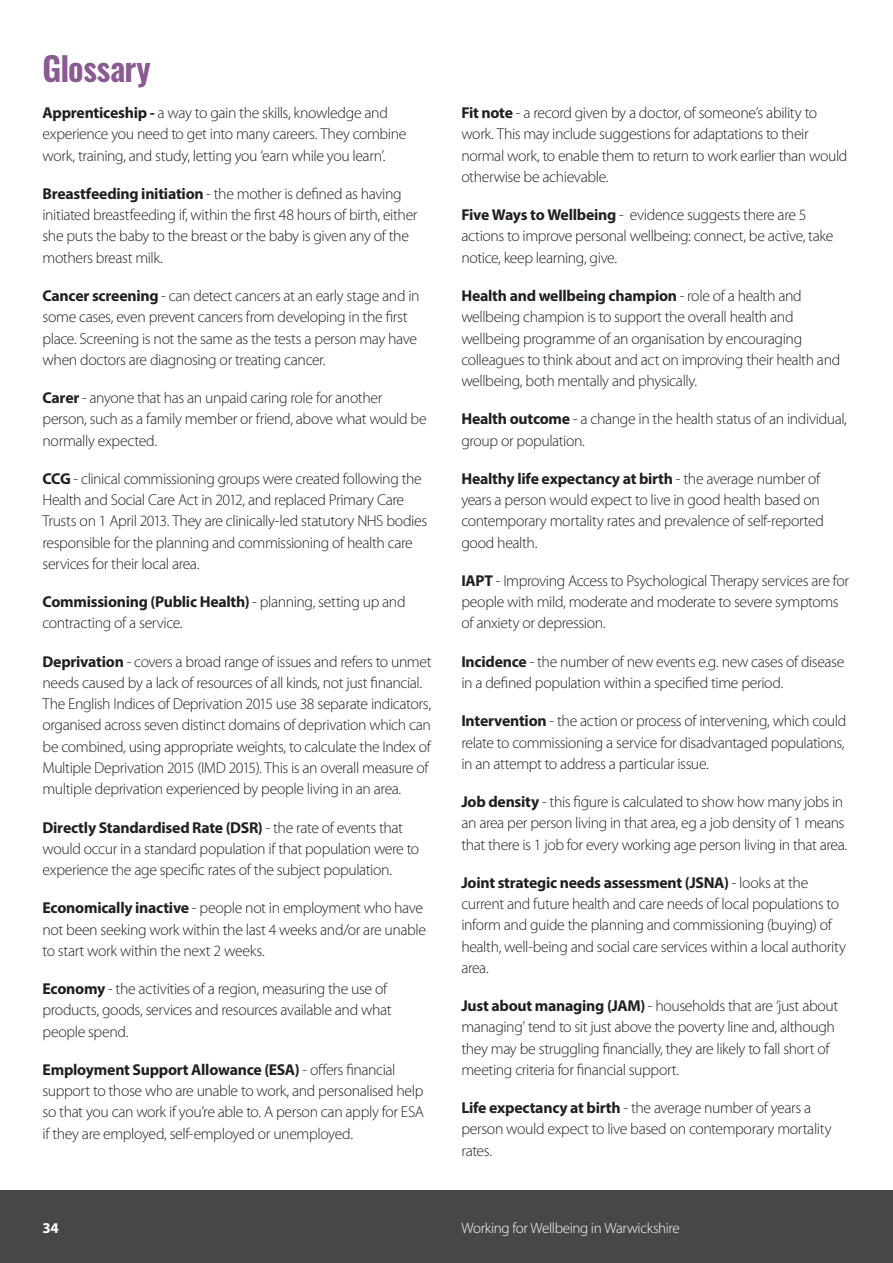
<style>
.page{position:relative;width:893px;height:1263px;background:#fff}
.page>*{position:absolute;margin:0;border:0;box-sizing:border-box;transform-origin:0 0}
.t1{font:600 33px "Oswald";letter-spacing:-.015em;color:#8a5a93}
.t2{font:300 15.75px/21.3px "Myriad Pro";letter-spacing:-.025em;color:#231f20}
.t3{font:300 15px "Myriad Pro";letter-spacing:-.025em;color:#fff}
.t4{font:700 15px "Myriad Pro";color:#fff}
.s1{font-weight:700}
</style>
<div class="page">
<div style="left:0;top:1191px;width:893px;height:72px;background:#464748"></div>
<p class="t1" style="left:43px;top:45px;width:110px">Glossary</p>
<p class="t2" style="left:43px;top:102px;width:365px"><span class="s1">Apprenticeship -</span> a way to gain the skills, knowledge and experience you need to get into many careers. They combine work, training, and study, letting you ‘earn while you learn’.</p>
<p class="t2" style="left:43px;top:183px;width:377px"><span class="s1">Breastfeeding initiation</span> - the mother is defined as having initiated breastfeeding if, within the first 48 hours of birth, either she puts the baby to the breast or the baby is given any of the mothers breast milk.</p>
<p class="t2" style="left:43px;top:285px;width:379px"><span class="s1">Cancer screening</span> - can detect cancers at an early stage and in some cases, even prevent cancers from developing in the first place. Screening is not the same as the tests a person may have when doctors are diagnosing or treating cancer.</p>
<p class="t2" style="left:43px;top:387px;width:386px"><span class="s1">Carer</span> - anyone that has an unpaid caring role for another person, such as a family member or friend, above what would be normally expected.</p>
<p class="t2" style="left:43px;top:468px;width:386px"><span class="s1">CCG</span> - clinical commissioning groups were created following the Health and Social Care Act in 2012, and replaced Primary Care Trusts on 1 April 2013. They are clinically-led statutory NHS bodies responsible for the planning and commissioning of health care services for their local area.</p>
<p class="t2" style="left:43px;top:591px;width:365px"><span class="s1">Commissioning (Public Health)</span> - planning, setting up and contracting of a service.</p>
<p class="t2" style="left:43px;top:651px;width:391px"><span class="s1">Deprivation</span> - covers a broad range of issues and refers to unmet needs caused by a lack of resources of all kinds, not just financial.<br>The English Indices of Deprivation 2015 use 38 separate indicators, organised across seven distinct domains of deprivation which can be combined, using appropriate weights, to calculate the Index of Multiple Deprivation 2015 (IMD 2015). This is an overall measure of multiple deprivation experienced by people living in an area.</p>
<p class="t2" style="left:43px;top:816px;width:378px"><span class="s1">Directly Standardised Rate (DSR)</span> - the rate of events that would occur in a standard population if that population were to experience the age specific rates of the subject population.</p>
<p class="t2" style="left:43px;top:897px;width:385px"><span class="s1">Economically inactive</span> - people not in employment who have not been seeking work within the last 4 weeks and/or are unable to start work within the next 2 weeks.</p>
<p class="t2" style="left:43px;top:978px;width:351px"><span class="s1">Economy</span> - the activities of a region, measuring the use of products, goods, services and resources available and what people spend.</p>
<p class="t2" style="left:43px;top:1059px;width:383px"><span class="s1">Employment Support Allowance (ESA)</span> - offers financial support to those who are unable to work, and personalised help so that you can work if you’re able to. A person can apply for ESA if they are employed, self-employed or unemployed.</p>
<p class="t2" style="left:461px;top:102px;width:388px"><span class="s1">Fit note</span> - a record given by a doctor, of someone’s ability to work. This may include suggestions for adaptations to their normal work, to enable them to return to work earlier than would otherwise be achievable.</p>
<p class="t2" style="left:461px;top:204px;width:373px"><span class="s1">Five Ways to Wellbeing</span> - evidence suggests there are 5 actions to improve personal wellbeing: connect, be active, take notice, keep learning, give.</p>
<p class="t2" style="left:461px;top:285px;width:380px"><span class="s1">Health and wellbeing champion</span> - role of a health and wellbeing champion is to support the overall health and wellbeing programme of an organisation by encouraging colleagues to think about and act on improving their health and wellbeing, both mentally and physically.</p>
<p class="t2" style="left:461px;top:408px;width:387px"><span class="s1">Health outcome</span> - a change in the health status of an individual, group or population.</p>
<p class="t2" style="left:461px;top:468px;width:364px"><span class="s1">Healthy life expectancy at birth</span> - the average number of years a person would expect to live in good health based on contemporary mortality rates and prevalence of self-reported good health.</p>
<p class="t2" style="left:461px;top:570px;width:389px"><span class="s1">IAPT</span> - Improving Access to Psychological Therapy services are for people with mild, moderate and moderate to severe symptoms of anxiety or depression.</p>
<p class="t2" style="left:461px;top:651px;width:385px"><span class="s1">Incidence</span> - the number of new events e.g. new cases of disease in a defined population within a specified time period.</p>
<p class="t2" style="left:461px;top:710px;width:386px;text-align:justify"><span class="s1">Intervention</span> - the action or process of intervening, which could relate to commissioning a service for disadvantaged populations, in an attempt to address a particular issue.</p>
<p class="t2" style="left:461px;top:791px;width:387px"><span class="s1">Job density</span> - this figure is calculated to show how many jobs in an area per person living in that area, eg a job density of 1 means that there is 1 job for every working age person living in that area.</p>
<p class="t2" style="left:461px;top:872px;width:386px"><span class="s1">Joint strategic needs assessment (JSNA)</span> - looks at the current and future health and care needs of local populations to inform and guide the planning and commissioning (buying) of health, well-being and social care services within a local authority area.</p>
<p class="t2" style="left:461px;top:995px;width:379px"><span class="s1">Just about managing (JAM)</span> - households that are ‘just about managing’ tend to sit just above the poverty line and, although they may be struggling financially, they are likely to fall short of meeting criteria for financial support.</p>
<p class="t2" style="left:461px;top:1097px;width:372px"><span class="s1">Life expectancy at birth</span> - the average number of years a person would expect to live based on contemporary mortality rates.</p>
<p class="t4" style="left:43px;top:1218px;width:18px">34</p>
<p class="t3" style="left:461px;top:1219px;width:220px">Working for Wellbeing in Warwickshire</p>
</div>
